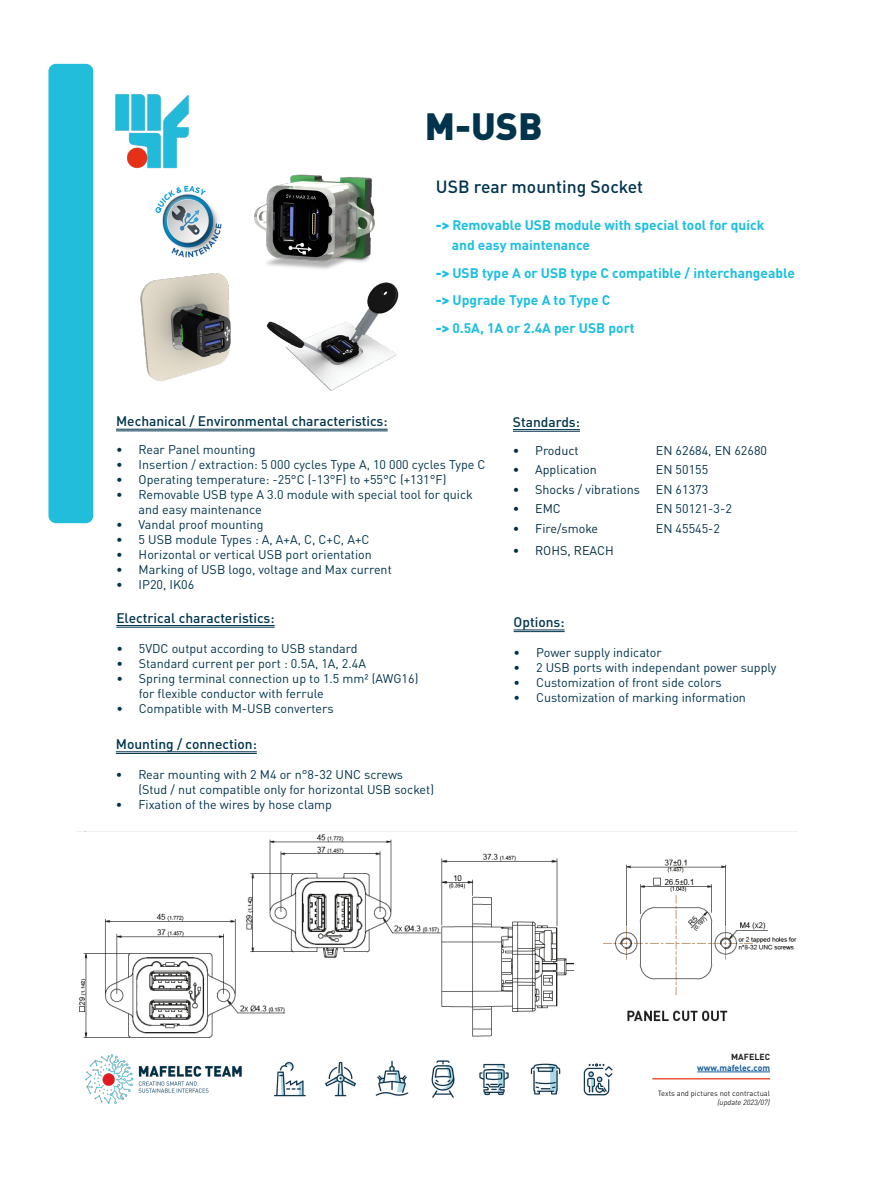
<style>
.page{position:relative;width:886px;height:1195px;background:#fff}
.page>*{position:absolute;margin:0;border:0;box-sizing:border-box;transform-origin:0 0}
.t1{font:900 37.5px "DIN Pro";color:#00344c}
.t2{font:500 17.5px "DIN Pro";color:#00344c}
.Caractéristiques_principales{font:700 13.75px "DIN Pro";color:#1cbfdf}
.Titre___Soulignement{font:500 13.75px "DIN Pro";color:#00344c}
.Style_de_paragraphe_2{font:12.5px/15px "DIN Pro";color:#00344c}
.t3{font:12.5px "DIN Pro";color:#002d42}
.t4{font:700 8.75px "DIN Pro";color:#175d9e}
.t5{font:700 8.75px "DIN Pro";color:#231f20}
.t6{font:7.5px "DIN Pro";color:#231f20}
.t7{font:italic 7.5px "DIN Pro";color:#231f20}
.s1{font-weight:900}
</style>
<div class="page">
<img style="left:115px;top:94px;width:74px;height:75px">
<hr style="left:652px;top:1077px;width:118px;height:2px;background:#e53517">
<hr style="left:697px;top:1071px;width:73px;height:1px;background:#175d9e">
<img style="left:375px;top:1060px;width:34px;height:36px">
<img style="left:325px;top:1061px;width:32px;height:36px">
<img style="left:431px;top:1060px;width:24px;height:38px">
<img style="left:479px;top:1063px;width:30px;height:33px">
<img style="left:583px;top:1063px;width:30px;height:33px">
<img style="left:530px;top:1063px;width:31px;height:32px">
<img style="left:273px;top:1061px;width:33px;height:36px">
<img style="left:85px;top:1054px;width:157px;height:49px">
<hr style="left:513px;top:429px;width:67px;height:1px;background:#00344c">
<hr style="left:513px;top:431px;width:67px;height:1px;background:#00344c">
<hr style="left:116px;top:625px;width:159px;height:1px;background:#00344c">
<hr style="left:116px;top:626px;width:159px;height:1px;background:#00344c">
<hr style="left:116px;top:428px;width:272px;height:1px;background:#00344c">
<hr style="left:116px;top:430px;width:272px;height:1px;background:#00344c">
<div style="left:48px;top:64px;width:45px;height:459px;background:#22bddb;border-radius:7px"></div>
<hr style="left:513px;top:629px;width:52px;height:1px;background:#00344c">
<hr style="left:513px;top:631px;width:52px;height:1px;background:#00344c">
<hr style="left:116px;top:751px;width:141px;height:1px;background:#00344c">
<hr style="left:116px;top:752px;width:141px;height:1px;background:#00344c">
<img style="left:155px;top:185px;width:67px;height:73px">
<img style="left:77px;top:831px;width:720px;height:207px">
<img style="left:254px;top:174px;width:121px;height:89px">
<img style="left:140px;top:273px;width:91px;height:108px">
<img style="left:266px;top:263px;width:133px;height:128px">
<p class="t1" style="left:425px;top:94px;width:119px">M-USB</p>
<p class="t2" style="left:436px;top:172px;width:209px">USB rear mounting Socket</p>
<p class="Caractéristiques_principales" style="left:436px;top:214px;width:330px"><span class="s1">-&gt;</span> Removable USB module with special tool for quick</p>
<p class="Caractéristiques_principales" style="left:452px;top:234px;width:140px">and easy maintenance</p>
<p class="Caractéristiques_principales" style="left:436px;top:261px;width:360px"><span class="s1">-&gt;</span> USB type A or USB type C compatible / interchangeable</p>
<p class="Caractéristiques_principales" style="left:436px;top:289px;width:176px"><span class="s1">-&gt;</span> Upgrade Type A to Type C</p>
<p class="Caractéristiques_principales" style="left:436px;top:316px;width:200px"><span class="s1">-&gt;</span> 0.5A, 1A or 2.4A per USB port</p>
<p class="Titre___Soulignement" style="left:116px;top:410px;width:273px">Mechanical / Environmental characteristics:</p>
<p class="Style_de_paragraphe_2" style="left:116px;top:440px;width:141px">• Rear Panel mounting</p>
<p class="Style_de_paragraphe_2" style="left:116px;top:455px;width:371px">• Insertion / extraction: 5 000 cycles Type A, 10 000 cycles Type C</p>
<p class="Style_de_paragraphe_2" style="left:116px;top:470px;width:332px">• Operating temperature: -25°C (-13°F) to +55°C (+131°F)</p>
<p class="Style_de_paragraphe_2" style="left:139px;top:485px;width:336px;text-indent:-22px">• Removable USB type A 3.0 module with special tool for quick and easy maintenance</p>
<p class="Style_de_paragraphe_2" style="left:116px;top:515px;width:149px">• Vandal proof mounting</p>
<p class="Style_de_paragraphe_2" style="left:116px;top:530px;width:255px">• 5 USB module Types : A, A+A, C, C+C, A+C</p>
<p class="Style_de_paragraphe_2" style="left:116px;top:545px;width:257px">• Horizontal or vertical USB port orientation</p>
<p class="Style_de_paragraphe_2" style="left:116px;top:560px;width:277px">• Marking of USB logo, voltage and Max current</p>
<p class="Style_de_paragraphe_2" style="left:116px;top:575px;width:80px">• IP20, IK06</p>
<p class="Titre___Soulignement" style="left:116px;top:606px;width:160px">Electrical characteristics:</p>
<p class="Style_de_paragraphe_2" style="left:116px;top:639px;width:243px">• 5VDC output according to USB standard</p>
<p class="Style_de_paragraphe_2" style="left:116px;top:654px;width:251px">• Standard current per port : 0.5A, 1A, 2.4A</p>
<p class="Style_de_paragraphe_2" style="left:139px;top:669px;width:281px;text-indent:-22px">• Spring terminal connection up to 1.5 mm² (AWG16) for flexible conductor with ferrule</p>
<p class="Style_de_paragraphe_2" style="left:116px;top:699px;width:219px">• Compatible with M-USB converters</p>
<p class="Titre___Soulignement" style="left:116px;top:732px;width:142px">Mounting / connection:</p>
<p class="Style_de_paragraphe_2" style="left:138px;top:765px;width:297px;text-indent:-22px">• Rear mounting with 2 M4 or n°8-32 UNC screws (Stud / nut compatible only for horizontal USB socket)</p>
<p class="Style_de_paragraphe_2" style="left:116px;top:795px;width:218px">• Fixation of the wires by hose clamp</p>
<p class="Titre___Soulignement" style="left:513px;top:410px;width:68px">Standards:</p>
<p class="t3" style="left:513px;top:440px;width:67px">• Product</p>
<p class="Style_de_paragraphe_2" style="left:656px;top:441px;width:113px">EN 62684, EN 62680</p>
<p class="t3" style="left:513px;top:459px;width:86px">• Application</p>
<p class="Style_de_paragraphe_2" style="left:656px;top:460px;width:54px">EN 50155</p>
<p class="t3" style="left:513px;top:479px;width:129px">• Shocks / vibrations</p>
<p class="Style_de_paragraphe_2" style="left:656px;top:480px;width:54px">EN 61373</p>
<p class="t3" style="left:513px;top:498px;width:50px">• EMC</p>
<p class="Style_de_paragraphe_2" style="left:656px;top:500px;width:78px">EN 50121-3-2</p>
<p class="t3" style="left:513px;top:518px;width:87px">• Fire/smoke</p>
<p class="Style_de_paragraphe_2" style="left:656px;top:519px;width:66px">EN 45545-2</p>
<p class="t3" style="left:513px;top:540px;width:103px">• ROHS, REACH</p>
<p class="Titre___Soulignement" style="left:513px;top:610px;width:53px">Options:</p>
<p class="Style_de_paragraphe_2" style="left:513px;top:643px;width:150px">• Power supply indicator</p>
<p class="Style_de_paragraphe_2" style="left:513px;top:658px;width:264px">• 2 USB ports with independant power supply</p>
<p class="Style_de_paragraphe_2" style="left:513px;top:673px;width:210px">• Customization of front side colors</p>
<p class="Style_de_paragraphe_2" style="left:513px;top:688px;width:234px">• Customization of marking information</p>
<p class="t5" style="left:731px;top:1049px;width:40px">MAFELEC</p>
<p class="t4" style="left:697px;top:1059px;width:74px">www.mafelec.com</p>
<p class="t6" style="left:658px;top:1087px;width:114px">Texts and pictures not contractual</p>
<p class="t7" style="left:717px;top:1096px;width:54px">(update 2023/07)</p>
</div>
